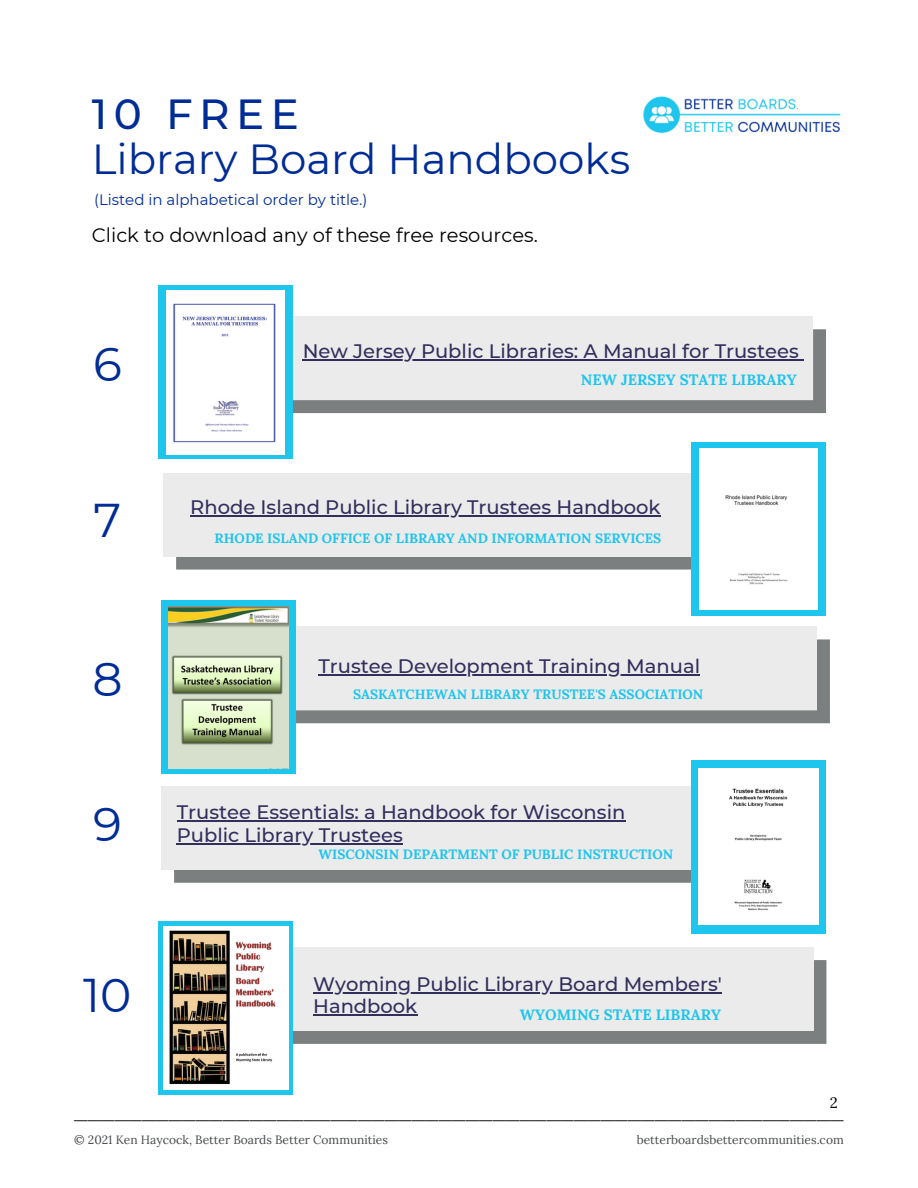
<style>
.page{position:relative;width:918px;height:1188px;background:#fff}
.page>*{position:absolute;margin:0;border:0;box-sizing:border-box;transform-origin:0 0}
.t1{font:47.25px "Montserrat";color:#002c95}
.t2{font:42px "Montserrat";color:#002c95}
.t3{font:500 42px "Montserrat";letter-spacing:.155em;color:#002c95}
.t4{font:27px "Montserrat";color:#47494b}
.t5{font:500 19.5px/22.5px "Montserrat";color:#322f5d}
.t6{font:19.5px "Montserrat";color:#000}
.t7{font:700 15px "Lora";color:#1ec5ed}
.t8{font:15px "Montserrat";color:#002c95}
.t9{font:15px "Lora";color:#000}
.t10{font:700 13.5px "Lora";color:#1ec5ed}
.t11{font:12px "Lora";color:#47494b}
</style>
<div class="page">
<img style="left:643px;top:96px;width:200px;height:38px">
<svg style="left:176px;top:557px;width:515px;height:13px;background:#7f8384"></svg>
<div style="left:163px;top:473px;width:603px;height:84px;background:#ebebeb"></div>
<div style="left:296px;top:639px;width:534px;height:84px;background:#7b7f80"></div>
<div style="left:232px;top:627px;width:585px;height:83px;background:#ebebeb"></div>
<div style="left:161px;top:601px;width:135px;height:173px;background:#1ec5ed"></div>
<hr style="left:190px;top:515px;width:471px;height:1px;background:#322f5d">
<div style="left:691px;top:442px;width:135px;height:173px;background:#1ec5ed"></div>
<svg style="left:174px;top:870px;width:517px;height:13px;background:#7d8182"></svg>
<div style="left:161px;top:786px;width:610px;height:84px;background:#ebebeb"></div>
<div style="left:691px;top:760px;width:135px;height:173px;background:#1ec5ed"></div>
<svg style="left:293px;top:960px;width:533px;height:84px;background:#7b7f80"></svg>
<div style="left:228px;top:947px;width:586px;height:84px;background:#ebebeb"></div>
<div style="left:158px;top:921px;width:135px;height:174px;background:#1ec5ed"></div>
<svg style="left:293px;top:329px;width:533px;height:84px;background:#7c8081"></svg>
<div style="left:169px;top:316px;width:644px;height:84px;background:#ebebeb"></div>
<div style="left:158px;top:286px;width:135px;height:173px;background:#1ec5ed"></div>
<hr style="left:318px;top:674px;width:382px;height:2px;background:#322f5d">
<hr style="left:177px;top:821px;width:448px;height:1px;background:#322f5d">
<hr style="left:177px;top:843px;width:226px;height:1px;background:#322f5d">
<hr style="left:313px;top:992px;width:409px;height:1px;background:#322f5d">
<hr style="left:313px;top:1015px;width:104px;height:1px;background:#322f5d">
<img style="left:169px;top:606px;width:120px;height:162px">
<img style="left:699px;top:768px;width:119px;height:157px">
<img style="left:163px;top:926px;width:125px;height:164px">
<hr style="left:303px;top:359px;width:496px;height:2px;background:#322f5d">
<img style="left:166px;top:291px;width:119px;height:163px">
<div style="left:700px;top:449px;width:117px;height:160px;background:#fff"></div>
<p class="t3" style="left:92px;top:89px;width:209px">10 FREE</p>
<p class="t2" style="left:92px;top:133px;width:540px">Library Board Handbooks</p>
<p class="t8" style="left:94px;top:190px;width:275px">(Listed in alphabetical order by title.)</p>
<p class="t6" style="left:92px;top:223px;width:448px">Click to download any of these free resources.</p>
<p class="t1" style="left:93px;top:335px;width:30px">6</p>
<p class="t5" style="left:303px;top:340px;width:498px">New Jersey Public Libraries: A Manual for Trustees</p>
<p class="t7" style="left:581px;top:370px;width:217px">NEW JERSEY STATE LIBRARY</p>
<p class="t1" style="left:93px;top:492px;width:29px">7</p>
<p class="t5" style="left:190px;top:496px;width:472px">Rhode Island Public Library Trustees Handbook</p>
<p class="t10" style="left:214px;top:529px;width:448px">RHODE ISLAND OFFICE OF LIBRARY AND INFORMATION SERVICES</p>
<p class="t1" style="left:92px;top:650px;width:32px">8</p>
<p class="t5" style="left:318px;top:655px;width:383px">Trustee Development Training Manual</p>
<p class="t10" style="left:353px;top:686px;width:352px">SASKATCHEWAN LIBRARY TRUSTEE'S ASSOCIATION</p>
<p class="t1" style="left:93px;top:795px;width:30px">9</p>
<p class="t5" style="left:177px;top:801px;width:450px">Trustee Essentials: a Handbook for Wisconsin<br>Public Library Trustees</p>
<p class="t10" style="left:318px;top:845px;width:356px">WISCONSIN DEPARTMENT OF PUBLIC INSTRUCTION</p>
<p class="t1" style="left:83px;top:967px;width:50px">10</p>
<p class="t5" style="left:313px;top:973px;width:410px">Wyoming Public Library Board Members'<br>Handbook</p>
<p class="t7" style="left:520px;top:1005px;width:203px">WYOMING STATE LIBRARY</p>
<p class="t9" style="left:830px;top:1092px;width:10px">2</p>
<p class="t4" style="left:74px;top:1094px;width:771px">_________________________________________________________</p>
<p class="t11" style="left:74px;top:1132px;width:315px">© 2021 Ken Haycock, Better Boards Better Communities</p>
<p class="t11" style="left:637px;top:1132px;width:208px">betterboardsbettercommunities.com</p>
</div>
